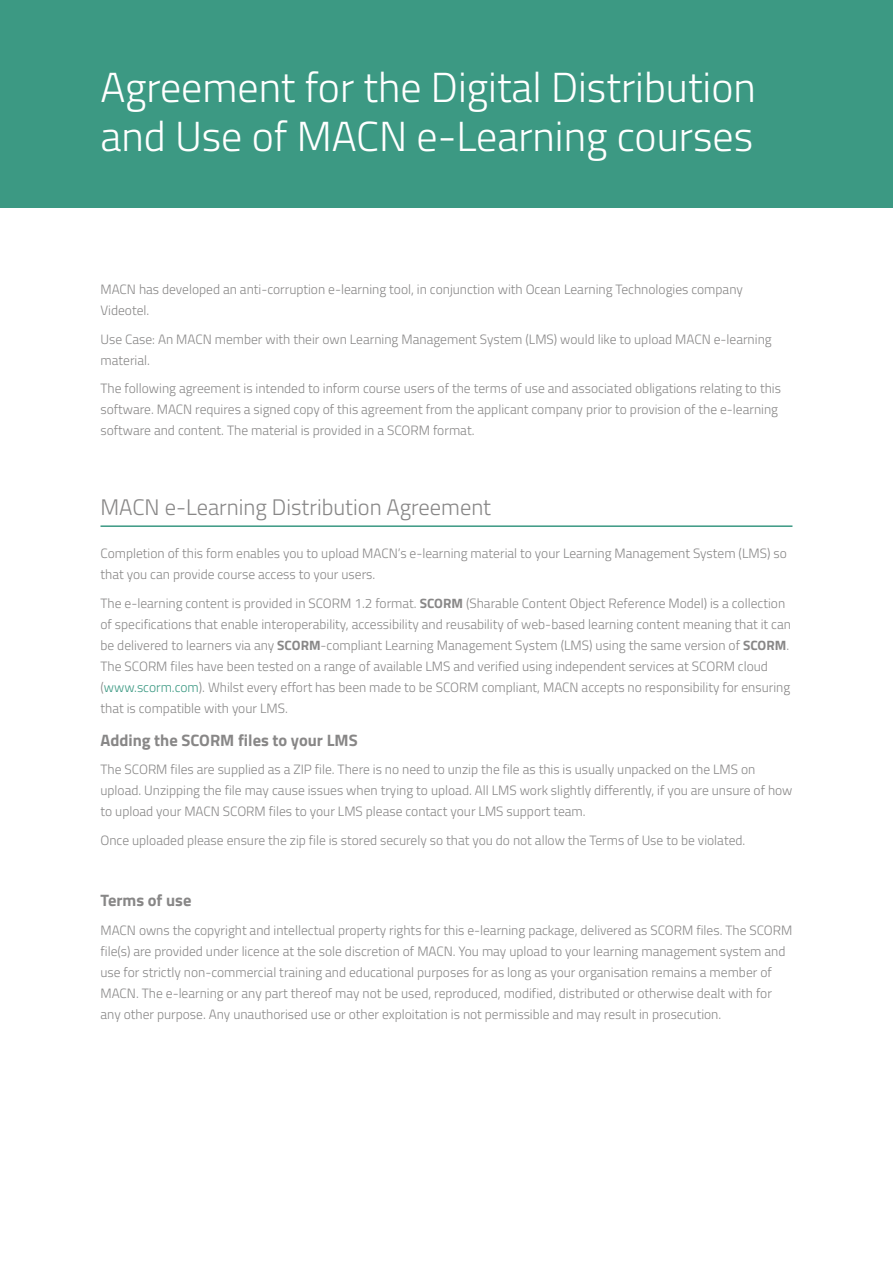
<style>
.page{position:relative;width:893px;height:1263px;background:#fff}
.page>*{position:absolute;margin:0;border:0;box-sizing:border-box;transform-origin:0 0}
.t1{font:300 42px/49.5px "Titillium Web";color:#fff}
.t2{font:300 22.5px "Titillium Web";color:#888787}
.t3{font:700 16.5px "Titillium Web";color:#888787}
.t4{font:300 13.5px/21px "Titillium Web";color:#888787}
.s1{font-weight:700}
.s2{color:#3c9983}
</style>
<div class="page">
<div style="left:0;top:0;width:893px;height:207px;background:#3c9983"></div>
<hr style="left:100px;top:525px;width:692px;height:2px;background:#3a9883">
<h1 class="t1" style="left:100px;top:60px;width:657px">Agreement for the Digital Distribution and Use of MACN e-Learning courses</h1>
<p class="t4" style="left:100px;top:278px;width:644px">MACN has developed an anti-corruption e-learning tool, in conjunction with Ocean Learning Technologies company<br>Videotel.</p>
<p class="t4" style="left:100px;top:328px;width:673px">Use Case: An MACN member with their own Learning Management System (LMS) would like to upload MACN e-learning material.</p>
<p class="t4" style="left:100px;top:378px;width:682px">The following agreement is intended to inform course users of the terms of use and associated obligations relating to this software. MACN requires a signed copy of this agreement from the applicant company prior to provision of the e-learning software and content. The material is provided in a SCORM format.</p>
<h2 class="t2" style="left:100px;top:491px;width:392px">MACN e-Learning Distribution Agreement</h2>
<p class="t4" style="left:100px;top:542px;width:688px">Completion of this form enables you to upload MACN’s e-learning material to your Learning Management System (LMS) so that you can provide course access to your users.</p>
<p class="t4" style="left:100px;top:592px;width:692px">The e-learning content is provided in SCORM 1.2 format. <span class="s1">SCORM</span> (Sharable Content Object Reference Model) is a collection of specifications that enable interoperability, accessibility and reusability of web-based learning content meaning that it can be delivered to learners via any <span class="s1">SCORM</span>-compliant Learning Management System (LMS) using the same version of <span class="s1">SCORM</span>.<br>The SCORM files have been tested on a range of available LMS and verified using independent services at SCORM cloud (<span class="s2">www.scorm.com</span>). Whilst every effort has been made to be SCORM compliant, MACN accepts no responsibility for ensuring that is compatible with your LMS.</p>
<p class="t3" style="left:100px;top:727px;width:259px">Adding the SCORM files to your LMS</p>
<p class="t4" style="left:100px;top:758px;width:694px">The SCORM files are supplied as a ZIP file. There is no need to unzip the file as this is usually unpacked on the LMS on upload. Unzipping the file may cause issues when trying to upload. All LMS work slightly differently, if you are unsure of how to upload your MACN SCORM files to your LMS please contact your LMS support team.</p>
<p class="t4" style="left:100px;top:829px;width:646px">Once uploaded please ensure the zip file is stored securely so that you do not allow the Terms of Use to be violated.</p>
<p class="t3" style="left:100px;top:888px;width:92px">Terms of use</p>
<p class="t4" style="left:100px;top:919px;width:693px">MACN owns the copyright and intellectual property rights for this e-learning package, delivered as SCORM files. The SCORM file(s) are provided under licence at the sole discretion of MACN. You may upload to your learning management system and use for strictly non-commercial training and educational purposes for as long as your organisation remains a member of MACN. The e-learning or any part thereof may not be used, reproduced, modified, distributed or otherwise dealt with for any other purpose. Any unauthorised use or other exploitation is not permissible and may result in prosecution.</p>
</div>
